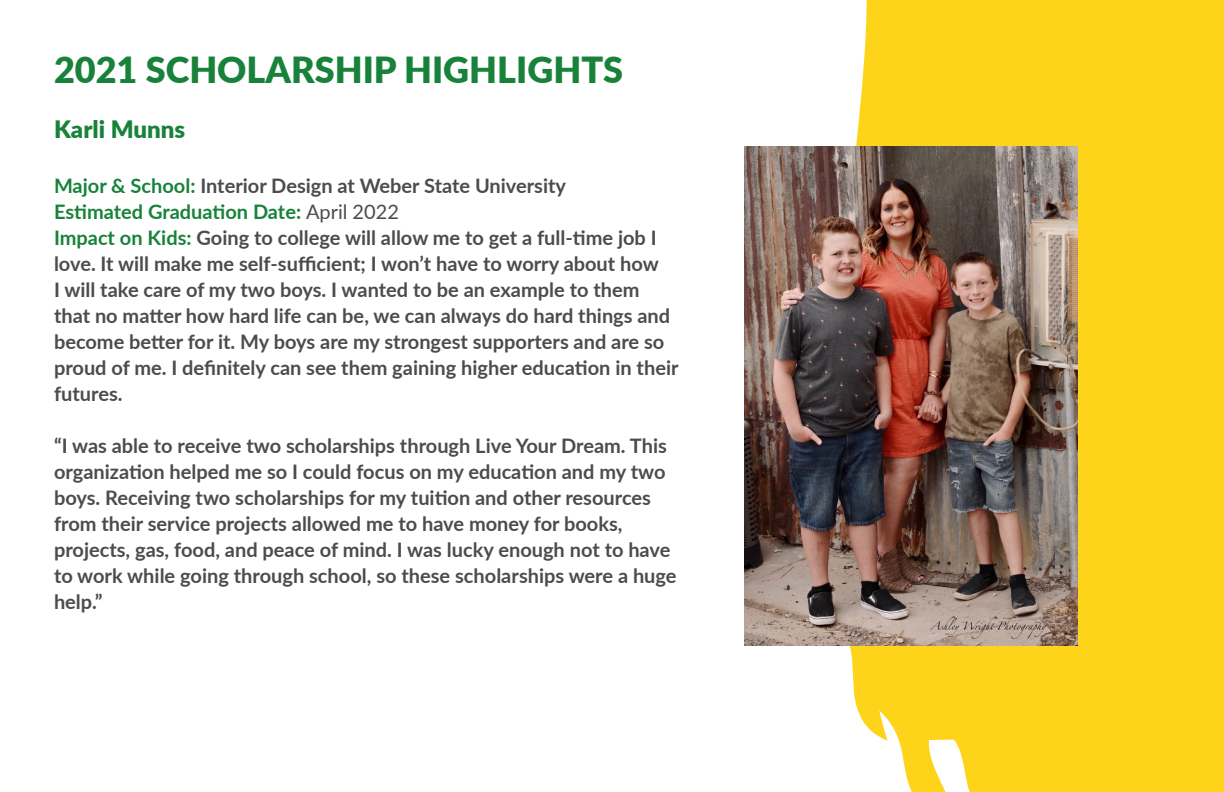
<style>
.page{position:relative;width:1224px;height:792px;background:#fff}
.page>*{position:absolute;margin:0;border:0;box-sizing:border-box;transform-origin:0 0}
.t1{font:900 36px "Lato";color:#18823a}
.t2{font:900 24px "Lato";color:#18823a}
.t3{font:700 20px/26px "Lato";color:#4b4c4d}
.s1{color:#18823a}
.s2{font-weight:400}
</style>
<div class="page">
<svg style="left:852px;top:0;width:118px;height:792px;fill:#fed41a"></svg>
<div style="left:970px;top:0;width:254px;height:792px;background:#fed41a"></div>
<img style="left:744px;top:131px;width:349px;height:530px">
<h1 class="t1" style="left:54px;top:43px;width:571px">2021 SCHOLARSHIP HIGHLIGHTS</h1>
<p class="t2" style="left:54px;top:111px;width:133px">Karli Munns</p>
<p class="t3" style="left:54px;top:172px;width:626px"><span class="s1">Major &amp; School:</span> Interior Design at Weber State University<br><span class="s1">Estimated Graduation Date:</span> <span class="s2">April 2022<br></span><span class="s1">Impact on Kids:</span> Going to college will allow me to get a full-time job I love. It will make me self-sufficient; I won’t have to worry about how<br>I will take care of my two boys. I wanted to be an example to them that no matter how hard life can be, we can always do hard things and become better for it. My boys are my strongest supporters and are so proud of me. I definitely can see them gaining higher education in their futures.</p>
<p class="t3" style="left:54px;top:432px;width:624px">“I was able to receive two scholarships through Live Your Dream. This organization helped me so I could focus on my education and my two boys. Receiving two scholarships for my tuition and other resources from their service projects allowed me to have money for books, projects, gas, food, and peace of mind. I was lucky enough not to have to work while going through school, so these scholarships were a huge help.”</p>
</div>
